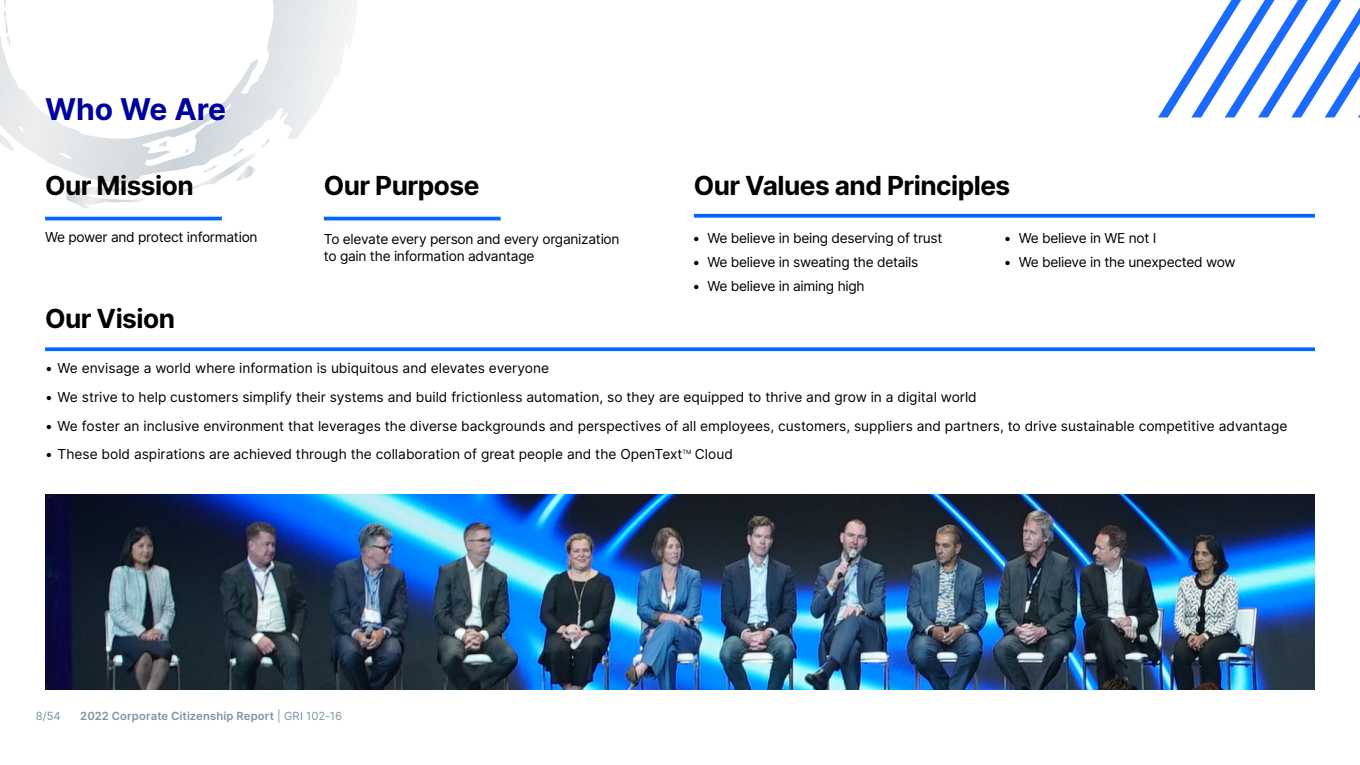
<style>
.page{position:relative;width:1360px;height:765px;background:#fff}
.page>*{position:absolute;margin:0;border:0;box-sizing:border-box;transform-origin:0 0}
.t1{font:700 30px "Inter";color:#00009f}
.Body{font:700 26.25px "Inter";letter-spacing:-.02em;color:#000}
.Body-2{font:13.75px "Inter";color:#000}
.t2{font:13.75px "Inter V";letter-spacing:-.02em;color:#000}
.Body-3{font:13.75px/16.2px "Inter";letter-spacing:-.02em;color:#000}
.t3{font:600 11.25px "Inter";letter-spacing:.015em;color:#7e929f}
.t4{font:11.25px "Inter";color:#7e929f}
.t5{font:5.88px "Inter";color:#000}
.s1{font-weight:400}
</style>
<div class="page">
<svg style="left:0;top:0;width:346px;height:183px"></svg>
<svg style="left:4px;top:12px;width:6px;height:33px"></svg>
<svg style="left:66px;top:183px;width:79px;height:26px"></svg>
<svg style="left:159px;top:141px;width:8px;height:6px"></svg>
<svg style="left:179px;top:139px;width:91px;height:54px"></svg>
<svg style="left:694px;top:214px;width:621px;height:4px;background:#1874ff"></svg>
<hr style="left:45px;top:217px;width:177px;height:3px;background:#06f">
<hr style="left:324px;top:217px;width:177px;height:3px;background:#06f">
<svg style="left:45px;top:347px;width:1270px;height:4px;background:#1874ff"></svg>
<svg style="left:1158px;top:0;width:202px;height:118px"></svg>
<img style="left:45px;top:495px;width:1270px;height:195px">
<h1 class="t1" style="left:45px;top:87px;width:183px">Who We Are</h1>
<p class="Body" style="left:45px;top:167px;width:150px">Our Mission</p>
<p class="Body-3" style="left:45px;top:228px;width:214px">We power and protect information</p>
<p class="Body" style="left:324px;top:167px;width:157px">Our Purpose</p>
<p class="Body-3" style="left:324px;top:231px;width:297px">To elevate every person and every organization to gain the information advantage</p>
<p class="Body" style="left:694px;top:167px;width:318px">Our Values and Principles</p>
<p class="t2" style="left:692px;top:228px;width:251px">• We believe in being deserving of trust</p>
<p class="t2" style="left:692px;top:252px;width:227px">• We believe in sweating the details</p>
<p class="t2" style="left:692px;top:276px;width:174px">• We believe in aiming high</p>
<p class="t2" style="left:1004px;top:228px;width:154px">• We believe in WE not I</p>
<p class="t2" style="left:1004px;top:252px;width:233px">• We believe in the unexpected wow</p>
<p class="Body" style="left:45px;top:299px;width:132px">Our Vision</p>
<p class="Body-2" style="left:45px;top:358px;width:506px">• We envisage a world where information is ubiquitous and elevates everyone</p>
<p class="Body-2" style="left:45px;top:387px;width:933px">• We strive to help customers simplify their systems and build frictionless automation, so they are equipped to thrive and grow in a digital world</p>
<p class="Body-2" style="left:45px;top:416px;width:1244px">• We foster an inclusive environment that leverages the diverse backgrounds and perspectives of all employees, customers, suppliers and partners, to drive sustainable competitive advantage</p>
<p class="Body-2" style="left:45px;top:444px;width:639px">• These bold aspirations are achieved through the collaboration of great people and the OpenText</p>
<p class="t5" style="left:683px;top:447px;width:10px">TM</p>
<p class="Body-2" style="left:695px;top:444px;width:39px">Cloud</p>
<p class="t4" style="left:36px;top:708px;width:27px">8/54</p>
<p class="t3" style="left:80px;top:707px;width:263px">2022 Corporate Citizenship Report <span class="s1">| GRI 102-16</span></p>
</div>
